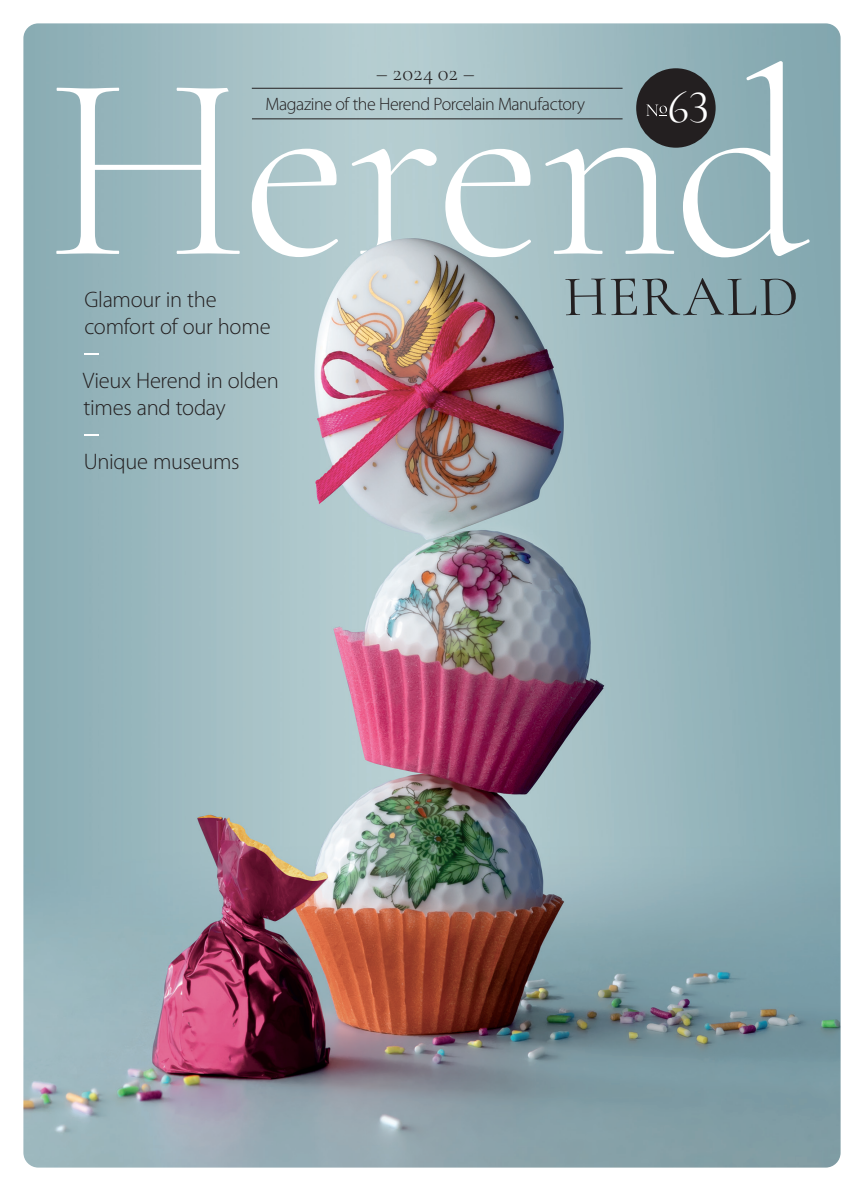
<style>
.page{position:relative;width:864px;height:1191px;background:#fff}
.page>*{position:absolute;margin:0;border:0;box-sizing:border-box;transform-origin:0 0}
.t1{font:46.8px "Cormorant Garamond";color:#fff}
.t2{font:300 22.5px/27px "Myriad Pro";letter-spacing:-.015em;color:#231f20}
.t3{font:300 22.5px "Cormorant Garamond";letter-spacing:.015em;color:#231f20}
.t4{font:300 18px "Myriad Pro";letter-spacing:-.025em;color:#231f20}
</style>
<div class="page">
<img style="left:23px;top:23px;width:818px;height:1145px">
<p class="t3" style="left:376px;top:59px;width:100px">– 2024 02 –</p>
<p class="t4" style="left:265px;top:94px;width:321px">Magazine of the Herend Porcelain Manufactory</p>
<p class="t2" style="left:84px;top:287px;width:188px">Glamour in the comfort of our home</p>
<p class="t2" style="left:83px;top:368px;width:197px">Vieux Herend in olden times and today</p>
<p class="t2" style="left:84px;top:449px;width:157px">Unique museums</p>
<h1 class="t1" style="left:667px;top:78px;width:43px">63</h1>
</div>
